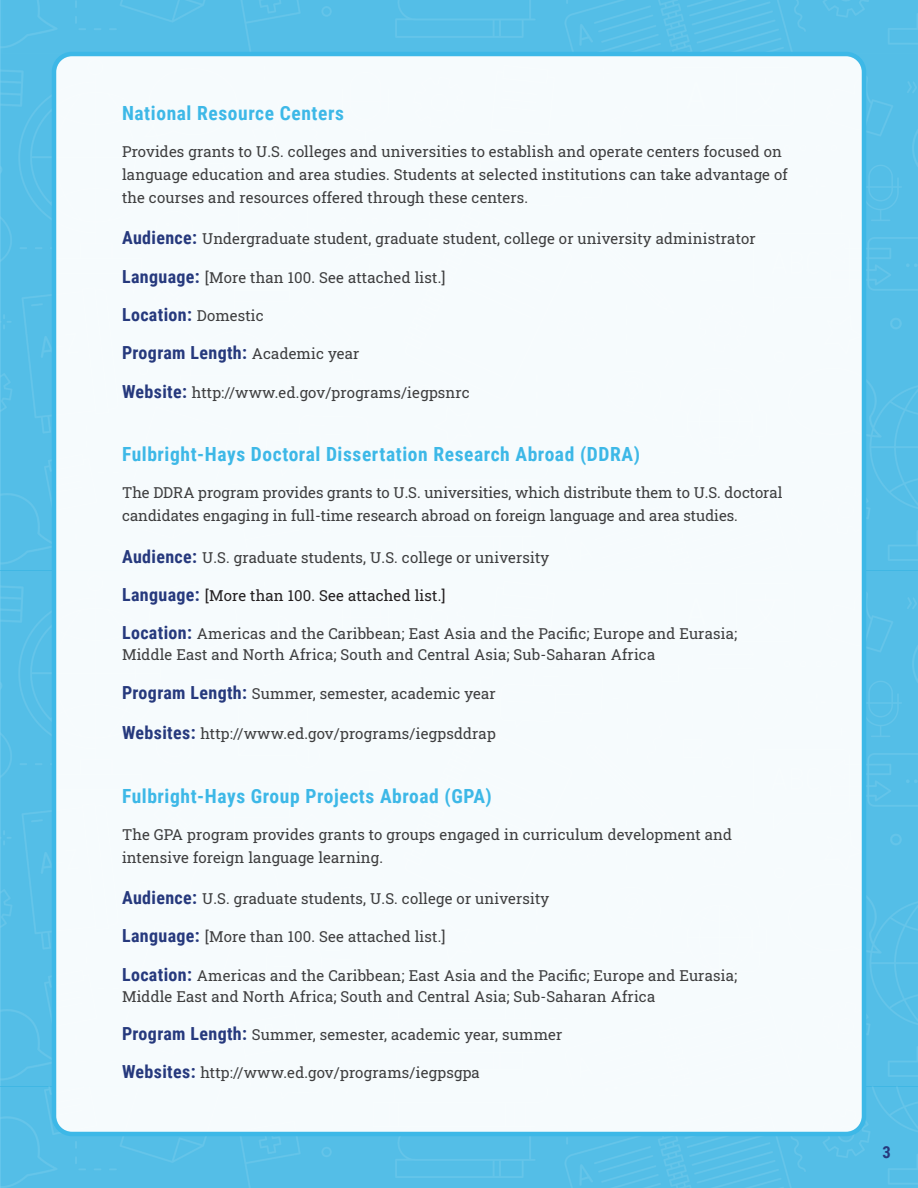
<style>
.page{position:relative;width:918px;height:1188px;background:#fff}
.page>*{position:absolute;margin:0;border:0;box-sizing:border-box;transform-origin:0 0}
.Program_Name{font:700 19.5px "Roboto Condensed";letter-spacing:.03em;color:#3db8e7}
.Label{font:700 18px "Roboto Condensed";letter-spacing:.02em;color:#26397d}
.t1{font:700 16.5px "Roboto Condensed";color:#26397d}
.Label-2{font:15px/21px "Roboto Slab";letter-spacing:.01em;color:#3e3e3f}
.Body{font:15px/23.2px "Roboto Slab";letter-spacing:.01em;color:#3e3e3f}
.Label-3{font:15px "Roboto Slab";letter-spacing:.01em;color:#231f20}
.s1{font-family:"Roboto Condensed";font-weight:700;font-size:18px;color:#26397d}
.s2{font-family:"Roboto Slab";font-weight:400;font-size:15px;color:#3e3e3f}
</style>
<div class="page">
<img style="left:0;top:0;width:918px;height:1188px">
<div style="left:54px;top:54px;width:810px;height:1080px;background:#f6fbfd;border-radius:18px"></div>
<div style="left:52px;top:52px;width:814px;height:1084px;border:4px solid #3db8e7;border-radius:18px"></div>
<p class="Program_Name" style="left:122px;top:99px;width:223px">National Resource Centers</p>
<p class="Body" style="left:122px;top:139px;width:667px">Provides grants to U.S. colleges and universities to establish and operate centers focused on language education and area studies. Students at selected institutions can take advantage of the courses and resources offered through these centers.</p>
<p class="Label-2" style="left:122px;top:228px;width:635px"><span class="s1">Audience:</span> Undergraduate student, graduate student, college or university administrator</p>
<p class="Label-2" style="left:122px;top:266px;width:325px"><span class="s1">Language:</span> [More than 100. See attached list.]</p>
<p class="Label" style="left:122px;top:302px;width:143px">Location: <span class="s2">Domestic</span></p>
<p class="Label" style="left:122px;top:340px;width:239px">Program Length: <span class="s2">Academic year</span></p>
<p class="Label-2" style="left:122px;top:381px;width:349px"><span class="s1">Website:</span> http://www.ed.gov/programs/iegpsnrc</p>
<p class="Program_Name" style="left:122px;top:441px;width:520px">Fulbright-Hays Doctoral Dissertation Research Abroad (DDRA)</p>
<p class="Body" style="left:122px;top:481px;width:662px">The DDRA program provides grants to U.S. universities, which distribute them to U.S. doctoral candidates engaging in full-time research abroad on foreign language and area studies.</p>
<p class="Label-2" style="left:122px;top:546px;width:429px"><span class="s1">Audience:</span> U.S. graduate students, U.S. college or university</p>
<p class="Label-3" style="left:122px;top:585px;width:325px"><span class="s1">Language:</span> [More than 100. See attached list.]</p>
<p class="Label-2" style="left:122px;top:623px;width:617px"><span class="s1">Location:</span> Americas and the Caribbean; East Asia and the Pacific; Europe and Eurasia;<br>Middle East and North Africa; South and Central Asia; Sub-Saharan Africa</p>
<p class="Label-2" style="left:122px;top:682px;width:375px"><span class="s1">Program Length:</span> Summer, semester, academic year</p>
<p class="Label-2" style="left:122px;top:723px;width:375px"><span class="s1">Websites:</span> http://www.ed.gov/programs/iegpsddrap</p>
<p class="Program_Name" style="left:122px;top:782px;width:371px">Fulbright-Hays Group Projects Abroad (GPA)</p>
<p class="Body" style="left:122px;top:822px;width:612px">The GPA program provides grants to groups engaged in curriculum development and intensive foreign language learning.</p>
<p class="Label-2" style="left:122px;top:888px;width:429px"><span class="s1">Audience:</span> U.S. graduate students, U.S. college or university</p>
<p class="Label-2" style="left:122px;top:926px;width:325px"><span class="s1">Language:</span> [More than 100. See attached list.]</p>
<p class="Label-2" style="left:122px;top:964px;width:617px"><span class="s1">Location:</span> Americas and the Caribbean; East Asia and the Pacific; Europe and Eurasia;<br>Middle East and North Africa; South and Central Asia; Sub-Saharan Africa</p>
<p class="Label-2" style="left:122px;top:1024px;width:442px"><span class="s1">Program Length:</span> Summer, semester, academic year, summer</p>
<p class="Label-2" style="left:122px;top:1062px;width:359px"><span class="s1">Websites:</span> http://www.ed.gov/programs/iegpsgpa</p>
<p class="t1" style="left:883px;top:1141px;width:10px">3</p>
</div>
